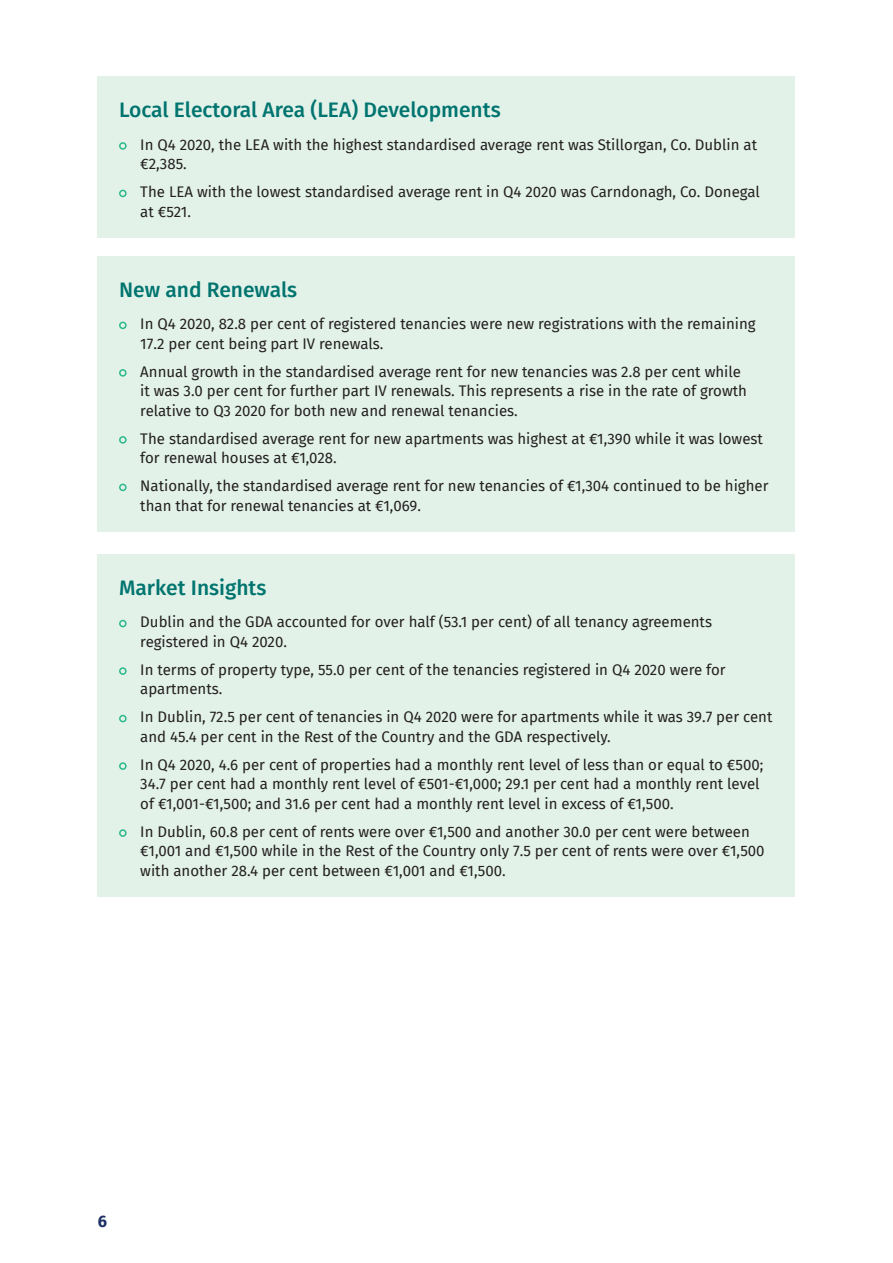
<style>
.page{position:relative;width:893px;height:1263px;background:#fff}
.page>*{position:absolute;margin:0;border:0;box-sizing:border-box;transform-origin:0 0}
.t1{font:500 21px "Fira Sans";color:#00746f}
.t2{font:700 16.5px "Fira Sans";color:#1f3166}
.t3{font:15px/19.5px "Fira Sans";color:#231f20}
</style>
<div class="page">
<div style="left:98px;top:77px;width:697px;height:161px;background:#e2f2e9"></div>
<div style="left:119px;top:142px;width:8px;height:8px;border:2px solid #2bb98c;border-radius:50%"></div>
<div style="left:119px;top:190px;width:8px;height:7px;border:2px solid #2bb98c;border-radius:50%"></div>
<div style="left:98px;top:256px;width:697px;height:276px;background:#e2f2e9"></div>
<div style="left:119px;top:322px;width:8px;height:7px;border:2px solid #2bb98c;border-radius:50%"></div>
<div style="left:119px;top:369px;width:8px;height:8px;border:2px solid #2bb98c;border-radius:50%"></div>
<div style="left:119px;top:436px;width:8px;height:8px;border:2px solid #2bb98c;border-radius:50%"></div>
<div style="left:119px;top:484px;width:8px;height:7px;border:2px solid #2bb98c;border-radius:50%"></div>
<div style="left:98px;top:554px;width:697px;height:343px;background:#e2f2e9"></div>
<div style="left:119px;top:620px;width:8px;height:7px;border:2px solid #2bb98c;border-radius:50%"></div>
<div style="left:119px;top:667px;width:8px;height:8px;border:2px solid #2bb98c;border-radius:50%"></div>
<div style="left:119px;top:715px;width:8px;height:7px;border:2px solid #2bb98c;border-radius:50%"></div>
<div style="left:119px;top:762px;width:8px;height:8px;border:2px solid #2bb98c;border-radius:50%"></div>
<div style="left:119px;top:829px;width:8px;height:8px;border:2px solid #2bb98c;border-radius:50%"></div>
<h1 class="t1" style="left:119px;top:93px;width:383px">Local Electoral Area (LEA) Developments</h1>
<p class="t3" style="left:140px;top:134px;width:618px">In Q4 2020, the LEA with the highest standardised average rent was Stillorgan, Co. Dublin at €2,385.</p>
<p class="t3" style="left:140px;top:182px;width:621px">The LEA with the lowest standardised average rent in Q4 2020 was Carndonagh, Co. Donegal at €521.</p>
<h1 class="t1" style="left:119px;top:273px;width:180px">New and Renewals</h1>
<p class="t3" style="left:140px;top:314px;width:617px">In Q4 2020, 82.8 per cent of registered tenancies were new registrations with the remaining<br>17.2 per cent being part IV renewals.</p>
<p class="t3" style="left:140px;top:361px;width:608px">Annual growth in the standardised average rent for new tenancies was 2.8 per cent while it was 3.0 per cent for further part IV renewals. This represents a rise in the rate of growth relative to Q3 2020 for both new and renewal tenancies.</p>
<p class="t3" style="left:140px;top:428px;width:624px">The standardised average rent for new apartments was highest at €1,390 while it was lowest for renewal houses at €1,028.</p>
<p class="t3" style="left:140px;top:476px;width:630px">Nationally, the standardised average rent for new tenancies of €1,304 continued to be higher than that for renewal tenancies at €1,069.</p>
<h1 class="t1" style="left:119px;top:571px;width:149px">Market Insights</h1>
<p class="t3" style="left:140px;top:612px;width:573px">Dublin and the GDA accounted for over half (53.1 per cent) of all tenancy agreements registered in Q4 2020.</p>
<p class="t3" style="left:140px;top:659px;width:587px">In terms of property type, 55.0 per cent of the tenancies registered in Q4 2020 were for apartments.</p>
<p class="t3" style="left:140px;top:707px;width:634px">In Dublin, 72.5 per cent of tenancies in Q4 2020 were for apartments while it was 39.7 per cent and 45.4 per cent in the Rest of the Country and the GDA respectively.</p>
<p class="t3" style="left:140px;top:754px;width:625px">In Q4 2020, 4.6 per cent of properties had a monthly rent level of less than or equal to €500;<br>34.7 per cent had a monthly rent level of €501-€1,000; 29.1 per cent had a monthly rent level of €1,001-€1,500; and 31.6 per cent had a monthly rent level in excess of €1,500.</p>
<p class="t3" style="left:140px;top:821px;width:626px">In Dublin, 60.8 per cent of rents were over €1,500 and another 30.0 per cent were between €1,001 and €1,500 while in the Rest of the Country only 7.5 per cent of rents were over €1,500 with another 28.4 per cent between €1,001 and €1,500.</p>
<p class="t2" style="left:98px;top:1208px;width:11px">6</p>
</div>
